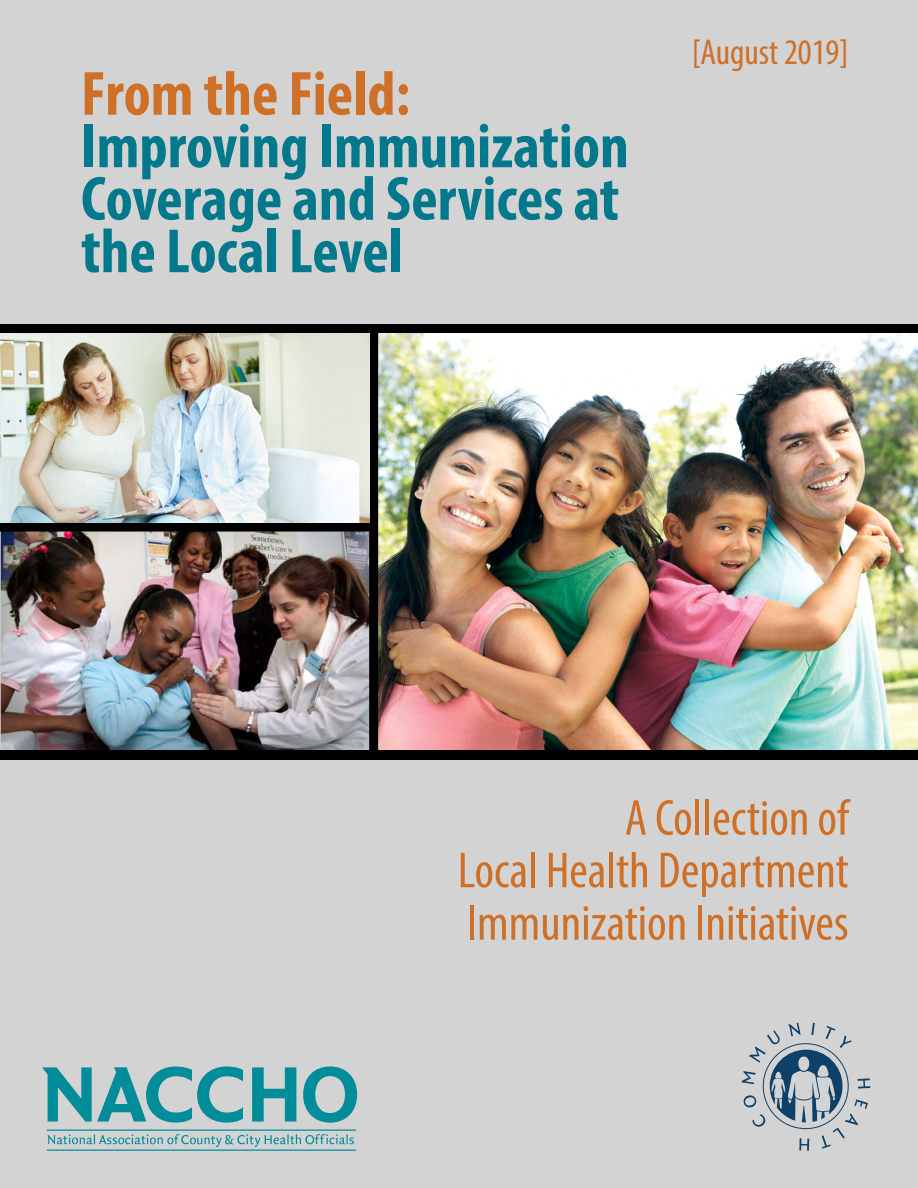
<style>
.page{position:relative;width:918px;height:1188px;background:#fff}
.page>*{position:absolute;margin:0;border:0;box-sizing:border-box;transform-origin:0 0}
.t1{font:700 condensed 63px/52.5px "Myriad Pro";color:#01788b}
.t2{font:700 condensed 63px "Myriad Pro";color:#cf7028}
.t3{font:condensed 51px/52.5px "Myriad Pro";color:#cf7028;text-align:justify}
.t4{font:condensed 36px "Myriad Pro";color:#cf7028}
</style>
<div class="page">
<div style="left:0;top:758px;width:918px;height:430px;background:#d3d3d3"></div>
<div style="left:0;top:0;width:918px;height:324px;background:#d3d3d3"></div>
<div style="left:0;top:324px;width:918px;height:9px;background:#000"></div>
<div style="left:0;top:749px;width:918px;height:9px;background:#000"></div>
<img style="left:0;top:532px;width:369px;height:217px">
<img style="left:378px;top:333px;width:540px;height:416px">
<div style="left:369px;top:324px;width:9px;height:430px;background:#000"></div>
<div style="left:0;top:523px;width:374px;height:9px;background:#000"></div>
<img style="left:0;top:333px;width:369px;height:190px">
<svg style="left:42px;top:1066px;width:201px;height:57px;background:#74b3b8"></svg>
<svg style="left:252px;top:1067px;width:44px;height:55px;background:#56a8b0"></svg>
<svg style="left:303px;top:1067px;width:54px;height:56px;background:#67aeb5"></svg>
<svg style="left:47px;top:1134px;width:307px;height:13px;background:#a7c4c6"></svg>
<hr style="left:47px;top:1130px;width:309px;height:1px;background:#008c99">
<hr style="left:47px;top:1150px;width:309px;height:1px;background:#008c99">
<svg style="left:742px;top:1023px;width:128px;height:128px;background:#adb7be"></svg>
<p class="t2" style="left:81px;top:54px;width:331px">From the Field:</p>
<p class="t1" style="left:81px;top:119px;width:549px">Improving Immunization<br>Coverage and Services at the Local Level</p>
<p class="t4" style="left:692px;top:30px;width:158px">[August 2019]</p>
<p class="t3" style="left:458px;top:791px;width:392px;text-indent:167px">A Collection of Local Health Department Immunization Initiatives</p>
</div>
